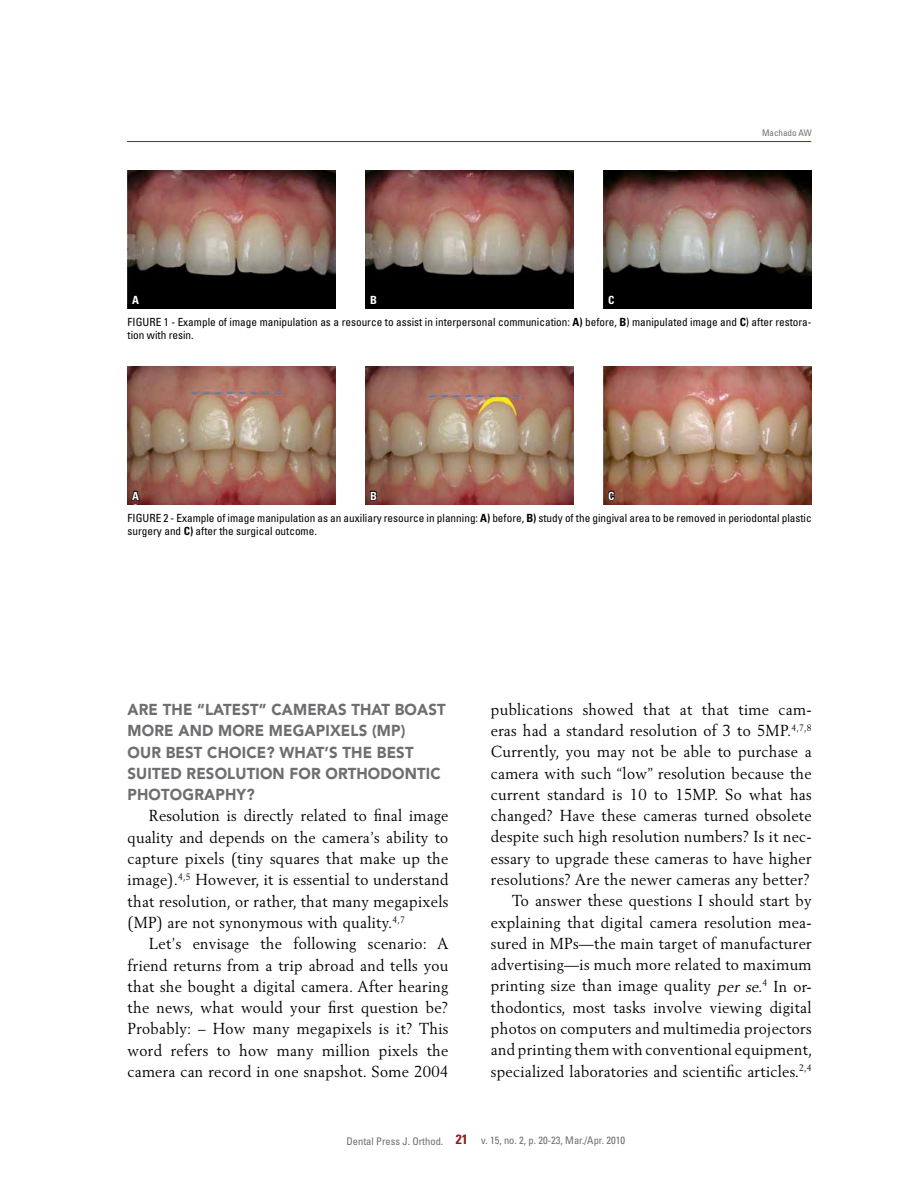
<style>
.page{position:relative;width:918px;height:1188px;background:#fff}
.page>*{position:absolute;margin:0;border:0;box-sizing:border-box;transform-origin:0 0}
.t1{font:15.75px/21.3px "Berling";letter-spacing:.02em;color:#000;text-align:justify;scale:.95 1}
.t2{font:900 15.75px/21.3px "Avenir";letter-spacing:.01em;color:#6d6e71;scale:.95 1}
.t3{font:condensed 11.25px/13.5px "Univers";color:#000}
.t4{font:700 condensed 11.25px "Univers";color:#fff}
.t5{font:condensed 10.5px "Univers";color:#6d6e71}
.t6{font:condensed 9px "Univers";color:#6d6e71}
.s1{font-weight:700}
.s2{font-style:italic}
.s3{font-weight:700;font-size:13.5px;color:#931b1a}
</style>
<div class="page">
<img style="left:128px;top:366px;width:208px;height:138px">
<img style="left:366px;top:366px;width:208px;height:138px">
<img style="left:604px;top:366px;width:207px;height:138px">
<svg style="left:369px;top:490px;width:9px;height:11px"></svg>
<svg style="left:607px;top:490px;width:8px;height:11px"></svg>
<svg style="left:130px;top:479px;width:11px;height:22px"></svg>
<img style="left:128px;top:170px;width:208px;height:138px">
<img style="left:366px;top:170px;width:208px;height:138px">
<img style="left:603px;top:170px;width:209px;height:138px">
<svg style="left:130px;top:283px;width:11px;height:22px"></svg>
<svg style="left:369px;top:294px;width:9px;height:11px"></svg>
<svg style="left:607px;top:294px;width:8px;height:11px"></svg>
<hr style="left:127px;top:141px;width:684px;height:1px;background:#931b1a">
<p class="t4" style="left:132px;top:293px;width:8px">A</p>
<p class="t4" style="left:370px;top:293px;width:8px">B</p>
<p class="t4" style="left:608px;top:293px;width:8px">C</p>
<p class="t6" style="left:762px;top:128px;width:51px">Machado AW</p>
<p class="t3" style="left:128px;top:315px;width:686px">FigurE 1 - Example of image manipulation as a resource to assist in interpersonal communication: <span class="s1">A)</span> before, <span class="s1">B</span>) manipulated image and <span class="s1">C</span>) after restora&shy;tion with resin.</p>
<p class="t4" style="left:132px;top:489px;width:8px">A</p>
<p class="t4" style="left:370px;top:489px;width:8px">B</p>
<p class="t4" style="left:608px;top:489px;width:8px">C</p>
<p class="t3" style="left:128px;top:511px;width:686px">FigurE 2 - Example of image manipulation as an auxiliary resource in planning: <span class="s1">A)</span> before, <span class="s1">B)</span> study of the gingival area to be removed in periodontal plastic surgery and <span class="s1">C)</span> after the surgical outcome.</p>
<p class="t2" style="left:128px;top:699px;width:336px">ARE THE “LATEST” CAMERAS THAT BOAST<br>MORE AND MORE MEGAPIXELS (MP)<br>OUR BEST CHOICE? WHAT’S THE BEST<br>SUITED RESOLUTION FOR ORTHODONTIC<br>PHOTOGRAPHY?</p>
<p class="t1" style="left:128px;top:805px;width:339px;text-indent:21px">Resolution is directly related to final image quality and depends on the camera’s ability to capture pixels (tiny squares that make up the image).<sup>4,5</sup> However, it is essential to understand that resolution, or rather, that many megapixels (MP) are not synonymous with quality.<sup>4,7</sup></p>
<p class="t1" style="left:128px;top:933px;width:339px;text-indent:21px">Let’s envisage the following scenario: A friend returns from a trip abroad and tells you that she bought a digital camera. After hearing the news, what would your first question be?<br>Probably: – How many megapixels is it? This word refers to how many million pixels the camera can record in one snapshot. Some 2004</p>
<p class="t1" style="left:491px;top:698px;width:340px;text-align:right">publications showed that at that time cam&shy;eras had a standard resolution of 3 to 5MP.<sup>4,7,8<br></sup>Currently, you may not be able to purchase a camera with such “low” resolution because the current standard is 10 to 15MP. So what has changed? Have these cameras turned obsolete despite such high resolution numbers? Is it nec&shy;essary to upgrade these cameras to have higher resolutions? Are the newer cameras any better?<br>To answer these questions I should start by explaining that digital camera resolution mea&shy;sured in MPs—the main target of manufacturer advertising—is much more related to maximum printing size than image quality <span class="s2">per se.</span><sup>4</sup> In or&shy;thodontics, most tasks involve viewing digital photos on computers and multimedia projectors and printing them with conventional equipment, specialized laboratories and scientific articles.<sup>2,4</sup></p>
<p class="t5" style="left:346px;top:1134px;width:280px">Dental Press J. Orthod. <span class="s3">21</span> v. 15, no. 2, p. 20-23, Mar./Apr. 2010</p>
</div>
